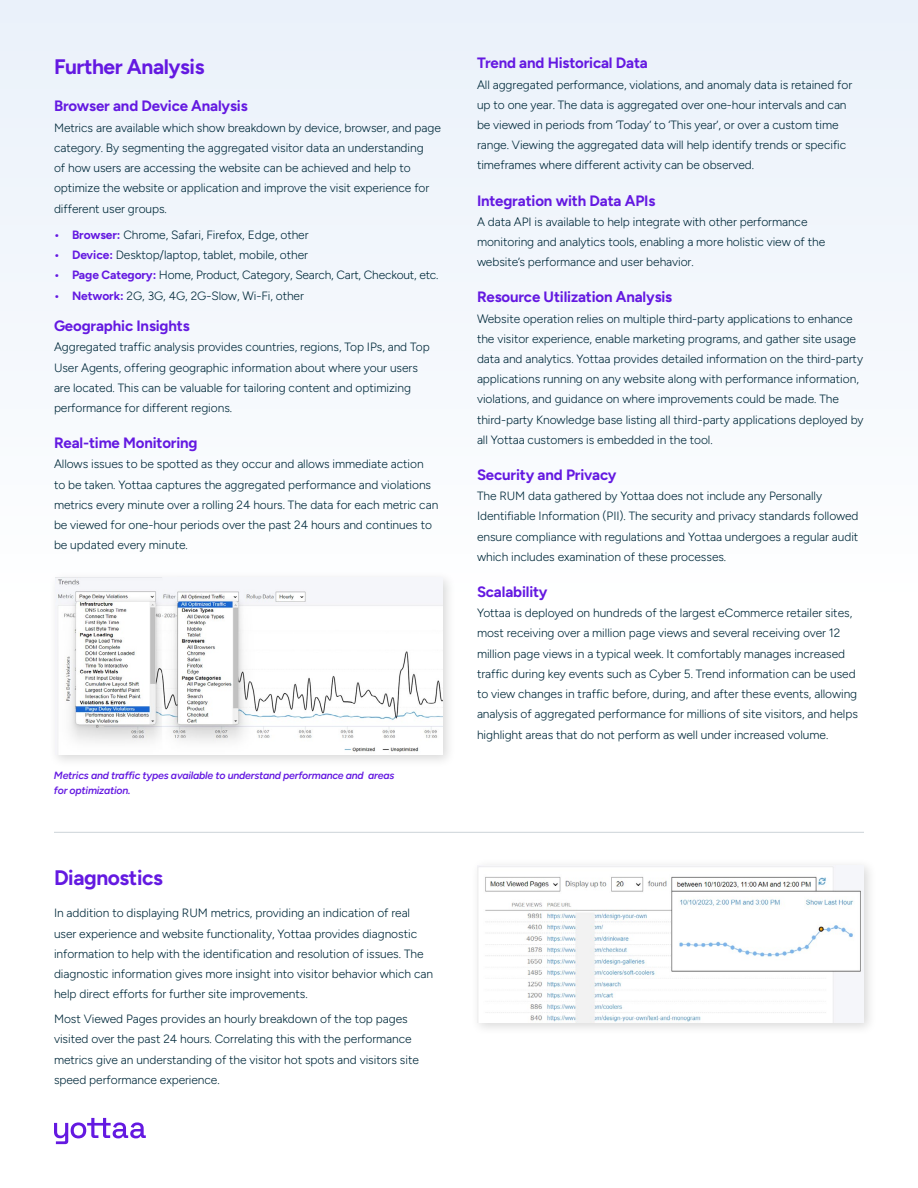
<style>
.page{position:relative;width:918px;height:1188px;background:#fff}
.page>*{position:absolute;margin:0;border:0;box-sizing:border-box;transform-origin:0 0}
.t1{font:300 21px "Figtree";letter-spacing:-.02em;color:#6419e1}
.t2{font:300 15px "Figtree";letter-spacing:-.01em;color:#6419e1}
.t3{font:300 12px/20.2px "Figtree";letter-spacing:-.005em;color:#00293a}
.t4{font:italic 300 10.5px/15px "Figtree";letter-spacing:-.02em;color:#6419e1}
.s1{color:#6419e1}
</style>
<div class="page">
<div style="left:0;top:0;width:918px;height:594px;background:#f3f7fc"></div>
<svg style="left:54px;top:1118px;width:92px;height:26px"></svg>
<div style="left:48px;top:571px;width:408px;height:197px;background:#000;opacity:.15"></div>
<img style="left:56px;top:578px;width:386px;height:177px">
<div style="left:470px;top:858px;width:407px;height:178px;background:#000;opacity:.15"></div>
<img style="left:477px;top:865px;width:387px;height:157px">
<hr style="left:54px;top:832px;width:810px;height:1px;background:#ccd4d8">
<h1 class="t1" style="left:54px;top:55px;width:152px">Further Analysis</h1>
<p class="t2" style="left:54px;top:98px;width:195px">Browser and Device Analysis</p>
<p class="t3" style="left:54px;top:117px;width:389px">Metrics are available which show breakdown by device, browser, and page category. By segmenting the aggregated visitor data an understanding<br>of how users are accessing the website can be achieved and help to optimize the website or application and improve the visit experience for different user groups.</p>
<p class="t3" style="left:54px;top:225px;width:256px"><span class="s1">• Browser:</span> Chrome, Safari, Firefox, Edge, other</p>
<p class="t3" style="left:54px;top:245px;width:256px"><span class="s1">• Device:</span> Desktop/laptop, tablet, mobile, other</p>
<p class="t3" style="left:54px;top:265px;width:386px"><span class="s1">• Page Category:</span> Home, Product, Category, Search, Cart, Checkout, etc.</p>
<p class="t3" style="left:54px;top:285px;width:251px"><span class="s1">• Network:</span> 2G, 3G, 4G, 2G-Slow, Wi-Fi, other</p>
<p class="t2" style="left:54px;top:318px;width:137px">Geographic Insights</p>
<p class="t3" style="left:54px;top:337px;width:377px">Aggregated traffic analysis provides countries, regions, Top IPs, and Top User Agents, offering geographic information about where your users are located. This can be valuable for tailoring content and optimizing performance for different regions.</p>
<p class="t2" style="left:54px;top:435px;width:145px">Real-time Monitoring</p>
<p class="t3" style="left:54px;top:454px;width:386px">Allows issues to be spotted as they occur and allows immediate action<br>to be taken. Yottaa captures the aggregated performance and violations metrics every minute over a rolling 24 hours. The data for each metric can be viewed for one-hour periods over the past 24 hours and continues to be updated every minute.</p>
<p class="t4" style="left:54px;top:768px;width:342px">Metrics and traffic types available to understand performance and areas for optimization.</p>
<h1 class="t1" style="left:54px;top:866px;width:110px">Diagnostics</h1>
<p class="t3" style="left:54px;top:903px;width:381px">In addition to displaying RUM metrics, providing an indication of real user experience and website functionality, Yottaa provides diagnostic information to help with the identification and resolution of issues. The diagnostic information gives more insight into visitor behavior which can help direct efforts for further site improvements.</p>
<p class="t3" style="left:54px;top:1009px;width:366px">Most Viewed Pages provides an hourly breakdown of the top pages visited over the past 24 hours. Correlating this with the performance metrics give an understanding of the visitor hot spots and visitors site speed performance experience.</p>
<p class="t2" style="left:477px;top:55px;width:172px">Trend and Historical Data</p>
<p class="t3" style="left:477px;top:74px;width:377px">All aggregated performance, violations, and anomaly data is retained for up to one year. The data is aggregated over one-hour intervals and can be viewed in periods from ‘Today’ to ‘This year’, or over a custom time range. Viewing the aggregated data will help identify trends or specific timeframes where different activity can be observed.</p>
<p class="t2" style="left:477px;top:192px;width:180px">Integration with Data APIs</p>
<p class="t3" style="left:477px;top:211px;width:350px">A data API is available to help integrate with other performance monitoring and analytics tools, enabling a more holistic view of the website’s performance and user behavior.</p>
<p class="t2" style="left:477px;top:289px;width:197px">Resource Utilization Analysis</p>
<p class="t3" style="left:477px;top:308px;width:388px">Website operation relies on multiple third-party applications to enhance the visitor experience, enable marketing programs, and gather site usage data and analytics. Yottaa provides detailed information on the third-party applications running on any website along with performance information, violations, and guidance on where improvements could be made. The third-party Knowledge base listing all third-party applications deployed by all Yottaa customers is embedded in the tool.</p>
<p class="t2" style="left:477px;top:466px;width:141px">Security and Privacy</p>
<p class="t3" style="left:477px;top:486px;width:383px">The RUM data gathered by Yottaa does not include any Personally Identifiable Information (PII). The security and privacy standards followed ensure compliance with regulations and Yottaa undergoes a regular audit which includes examination of these processes.</p>
<p class="t2" style="left:477px;top:583px;width:72px">Scalability</p>
<p class="t3" style="left:477px;top:603px;width:383px">Yottaa is deployed on hundreds of the largest eCommerce retailer sites, most receiving over a million page views and several receiving over 12 million page views in a typical week. It comfortably manages increased traffic during key events such as Cyber 5. Trend information can be used to view changes in traffic before, during, and after these events, allowing analysis of aggregated performance for millions of site visitors, and helps highlight areas that do not perform as well under increased volume.</p>
</div>
